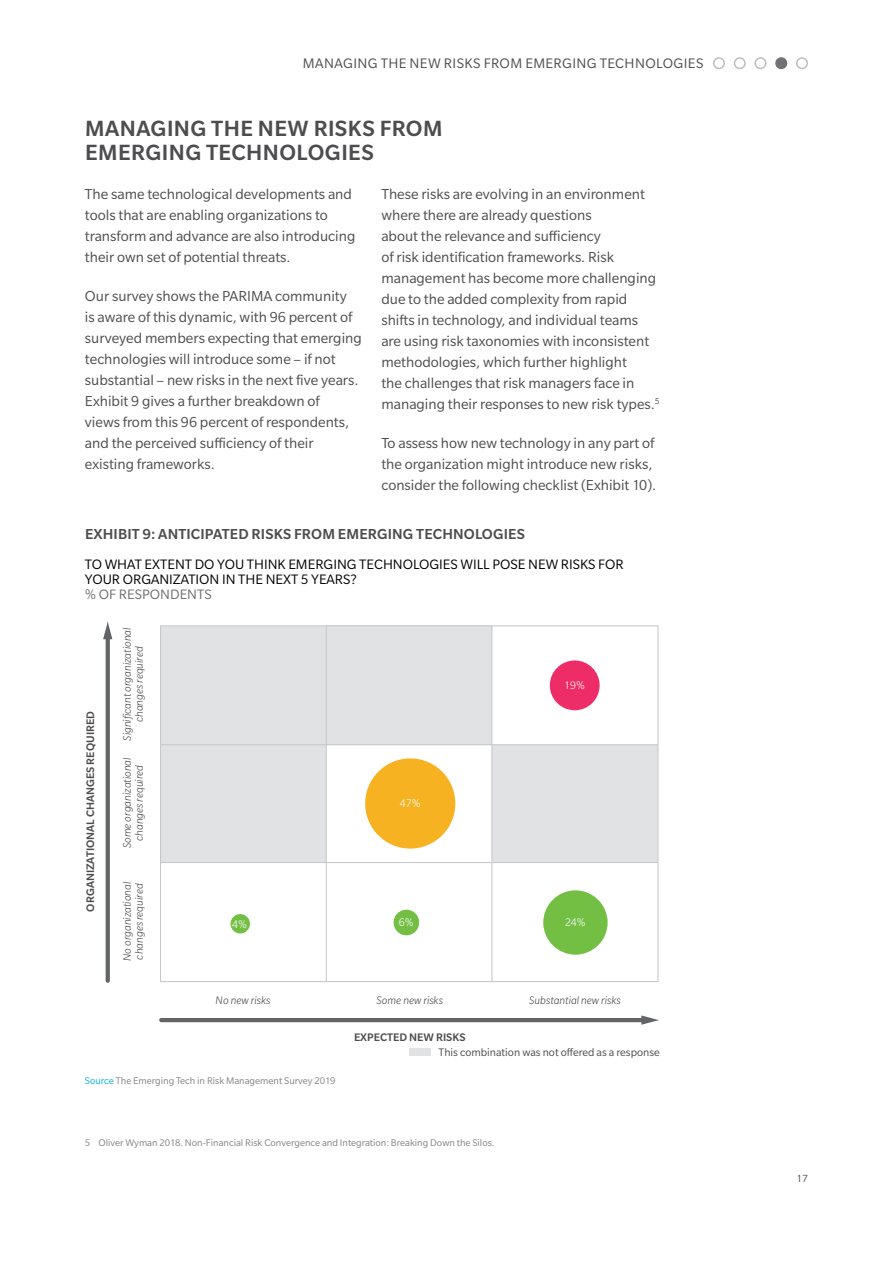
<style>
.page{position:relative;width:893px;height:1263px;background:#fff}
.page>*{position:absolute;margin:0;border:0;box-sizing:border-box;transform-origin:0 0}
.t1{font:500 24px/24px "Slate Pro";letter-spacing:.015em;color:#4d4d4f}
.t2{font:15.75px/21px "Slate Pro";color:#4d4d4f}
.t3{font:500 15.75px "Slate Pro";letter-spacing:.01em;color:#4d4d4f}
.t4{font:15px "Slate Pro";letter-spacing:.025em;color:#4d4d4f}
.t5{font:14.85px/14.9px "Slate Pro";color:#000}
.t6{font:14.85px "Slate Pro";color:#6d6e71}
.t7{font:italic 300 11.85px/11.9px "Slate Pro";color:#4d4d4f;text-align:center}
.t8{font:500 11.85px "Slate Pro";color:#4d4d4f}
.t9{font:11.85px "Slate Pro";color:#4d4d4f}
.t10{font:300 11.85px "Slate Pro";color:#fff}
.t11{font:11.25px "Slate Pro";color:#4d4d4f}
.t12{font:10.5px "Slate Pro";color:#818386}
.s1{color:#00b3d6}
</style>
<div class="page">
<div style="left:713px;top:57px;width:12px;height:12px;border:2px solid #bcbec0;border-radius:50%"></div>
<div style="left:754px;top:57px;width:12px;height:12px;border:2px solid #bcbec0;border-radius:50%"></div>
<div style="left:734px;top:57px;width:12px;height:12px;border:2px solid #bcbec0;border-radius:50%"></div>
<div style="left:776px;top:58px;width:10px;height:10px;background:#717275;border-radius:50%"></div>
<div style="left:775px;top:57px;width:12px;height:12px;border:2px solid #717275;border-radius:50%"></div>
<div style="left:796px;top:57px;width:12px;height:12px;border:2px solid #bcbec0;border-radius:50%"></div>
<div style="left:160px;top:745px;width:166px;height:117px;background:#e1e2e3"></div>
<div style="left:492px;top:745px;width:166px;height:117px;background:#e1e2e3"></div>
<div style="left:160px;top:626px;width:166px;height:119px;background:#e1e2e3"></div>
<div style="left:326px;top:625px;width:166px;height:120px;background:#e1e2e3"></div>
<svg style="left:106px;top:639px;width:4px;height:342px"></svg>
<svg style="left:103px;top:622px;width:9px;height:17px"></svg>
<hr style="left:161px;top:1018px;width:483px;height:4px;background:#636466">
<svg style="left:641px;top:1015px;width:18px;height:10px"></svg>
<hr style="left:160px;top:862px;width:498px;height:1px;background:#c7c8ca">
<hr style="left:326px;top:626px;width:1px;height:355px;background:#c7c8ca">
<hr style="left:491px;top:626px;width:1px;height:355px;background:#c7c8ca">
<hr style="left:160px;top:744px;width:498px;height:1px;background:#c7c8ca">
<div style="left:231px;top:914px;width:19px;height:19px;background:#72bf44;border-radius:50%"></div>
<div style="left:394px;top:910px;width:25px;height:25px;background:#72bf44;border-radius:50%"></div>
<div style="left:543px;top:890px;width:65px;height:65px;background:#72bf44;border-radius:50%"></div>
<div style="left:365px;top:758px;width:90px;height:90px;background:#f6b221;border-radius:50%"></div>
<div style="left:550px;top:660px;width:50px;height:50px;background:#ee2d68;border-radius:50%"></div>
<div style="left:409px;top:1049px;width:21px;height:7px;background:#e1e2e3"></div>
<p class="t4" style="left:303px;top:56px;width:402px">MANAGING THE NEW RISKS FROM EMERGING TECHNOLOGIES</p>
<h1 class="t1" style="left:85px;top:116px;width:359px">MANAGING THE NEW RISKS FROM<br>EMERGING TECHNOLOGIES</h1>
<p class="t2" style="left:85px;top:183px;width:272px">The same technological developments and tools that are enabling organizations to transform and advance are also introducing their own set of potential threats.</p>
<p class="t2" style="left:85px;top:285px;width:278px">Our survey shows the PARIMA community<br>is aware of this dynamic, with 96 percent of surveyed members expecting that emerging technologies will introduce some – if not substantial – new risks in the next five years.<br>Exhibit 9 gives a further breakdown of<br>views from this 96 percent of respondents, and the perceived sufficiency of their existing frameworks.</p>
<p class="t2" style="left:381px;top:183px;width:280px">These risks are evolving in an environment where there are already questions<br>about the relevance and sufficiency<br>of risk identification frameworks. Risk management has become more challenging due to the added complexity from rapid shifts in technology, and individual teams are using risk taxonomies with inconsistent methodologies, which further highlight<br>the challenges that risk managers face in managing their responses to new risk types.<sup>5</sup></p>
<p class="t2" style="left:381px;top:432px;width:276px">To assess how new technology in any part of the organization might introduce new risks, consider the following checklist (Exhibit 10).</p>
<p class="t3" style="left:85px;top:526px;width:26px">Exhibit</p>
<p class="t3" style="left:143px;top:526px;width:384px">9: ANTICIPATED RISKS FROM EMERGING TECHNOLOGIES</p>
<p class="t5" style="left:85px;top:557px;width:540px">TO WHAT EXTENT DO YOU THINK EMERGING TECHNOLOGIES WILL POSE NEW RISKS FOR<br>YOUR ORGANIZATION IN THE NEXT 5 YEARS?</p>
<p class="t6" style="left:85px;top:586px;width:128px">% OF RESPONDENTS</p>
<p class="t8" style="left:84px;top:911px;width:202px;rotate:-90deg">ORGANIZATIONAL CHANGES REQUIRED</p>
<p class="t7" style="left:121px;top:741px;width:115px;rotate:-90deg">Significant organizational changes required</p>
<p class="t7" style="left:121px;top:848px;width:92px;rotate:-90deg">Some organizational changes required</p>
<p class="t7" style="left:121px;top:961px;width:81px;text-align:left;rotate:-90deg">No organizational changes required</p>
<p class="t10" style="left:400px;top:797px;width:22px">47%</p>
<p class="t10" style="left:232px;top:918px;width:16px">4%</p>
<p class="t10" style="left:399px;top:916px;width:16px">6%</p>
<p class="t10" style="left:564px;top:679px;width:22px">19%</p>
<p class="t10" style="left:565px;top:916px;width:22px">24%</p>
<p class="t7" style="left:216px;top:994px;width:56px">No new risks</p>
<p class="t7" style="left:377px;top:994px;width:68px">Some new risks</p>
<p class="t7" style="left:529px;top:994px;width:93px">Substantial new risks</p>
<p class="t8" style="left:354px;top:1030px;width:113px">EXPECTED NEW RISKS</p>
<p class="t9" style="left:439px;top:1046px;width:223px">This combination was not offered as a response</p>
<p class="t12" style="left:85px;top:1075px;width:252px"><span class="s1">Source</span> The Emerging Tech in Risk Management Survey 2019</p>
<p class="t12" style="left:85px;top:1137px;width:411px">5 Oliver Wyman 2018. Non-Financial Risk Convergence and Integration: Breaking Down the Silos.</p>
<p class="t11" style="left:796px;top:1173px;width:13px">17</p>
</div>
